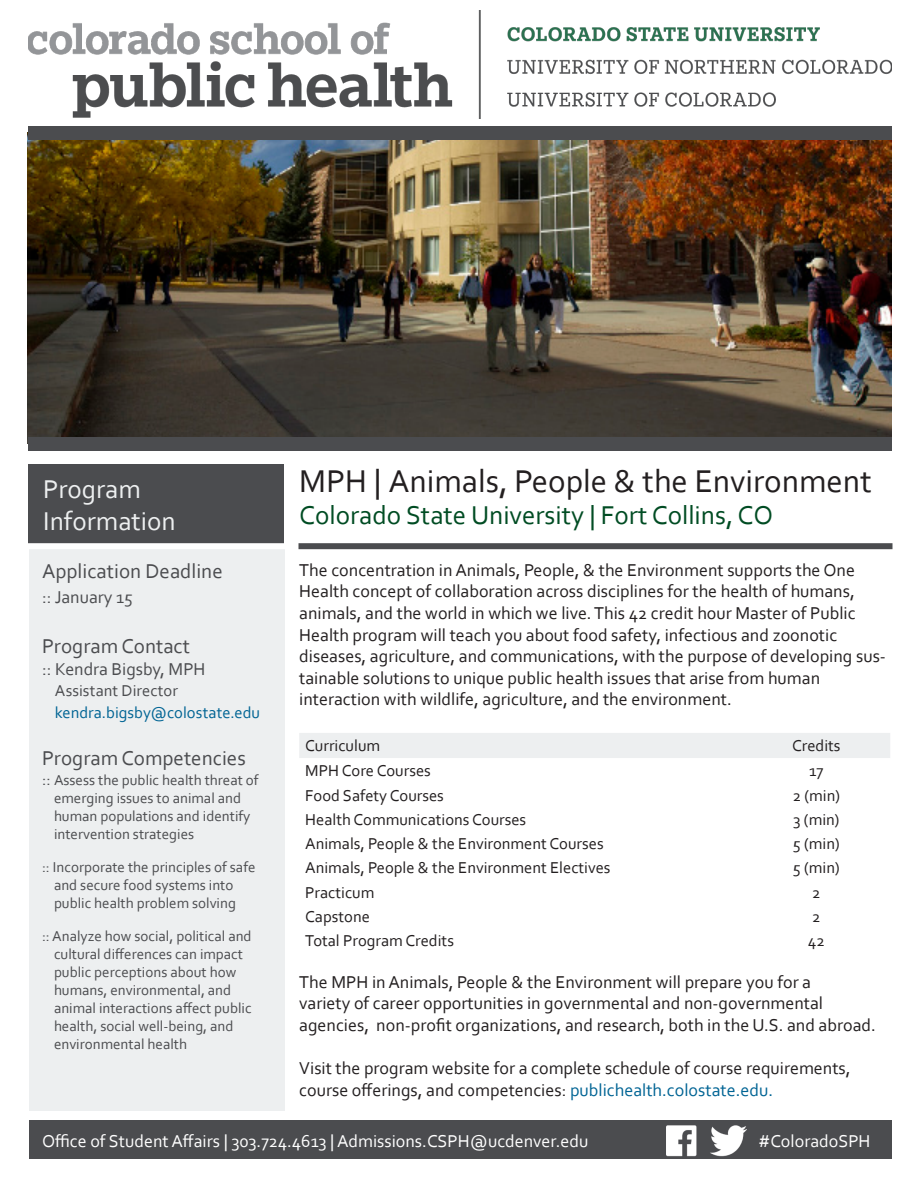
<style>
.page{position:relative;width:918px;height:1188px;background:#fff}
.page>*{position:absolute;margin:0;border:0;box-sizing:border-box;transform-origin:0 0}
.t1{font:33px "Corbel";color:#231f20}
.t2{font:27px "Corbel";color:#004c23}
.t3{font:27px/32.4px "Corbel";color:#edeff0}
.t4{font:21px "Corbel";color:#4b4c4f}
.t5{font:18px/21.6px "Corbel";color:#231f20}
.t6{font:18px "Corbel";color:#fff}
.t7{font:18px "Corbel";color:#4b4c4f}
.t8{font:16.5px "Corbel";color:#231f20}
.t9{font:16.5px "Corbel";color:#006494}
.t10{font:16.5px "Corbel";color:#4b4c4f}
.t11{font:15px "Corbel";color:#4b4c4f}
.s1{font-size:18px;color:#edeff0}
.s2{font-size:16.5px}
.s3{color:#006494}
</style>
<div class="page">
<div style="left:29px;top:1120px;width:863px;height:39px;background:#4b4c4f"></div>
<img style="left:667px;top:1125px;width:80px;height:32px">
<div style="left:29px;top:545px;width:256px;height:565px;background:#edeff0"></div>
<div style="left:298px;top:543px;width:594px;height:6px;background:#4b4c4f"></div>
<div style="left:299px;top:733px;width:591px;height:25px;background:#edeff0"></div>
<img style="left:28px;top:140px;width:863px;height:297px">
<div style="left:28px;top:464px;width:256px;height:81px;background:#4b4c4f"></div>
<div style="left:28px;top:127px;width:864px;height:13px;background:#4b4c4f"></div>
<div style="left:28px;top:437px;width:864px;height:13px;background:#4b4c4f"></div>
<div style="left:24px;top:543px;width:265px;height:6px;background:#fff"></div>
<img style="left:28px;top:10px;width:864px;height:109px">
<p class="t3" style="left:43px;top:472px;width:134px">Program<br>Information</p>
<p class="t1" style="left:299px;top:461px;width:574px">MPH | Animals, People &amp; the Environment</p>
<p class="t2" style="left:299px;top:499px;width:475px">Colorado State University | Fort Collins, CO</p>
<p class="t4" style="left:42px;top:558px;width:182px">Application Deadline</p>
<p class="t7" style="left:42px;top:586px;width:92px">:: January 15</p>
<p class="t4" style="left:42px;top:633px;width:150px">Program Contact</p>
<p class="t7" style="left:42px;top:658px;width:165px">:: Kendra Bigsby, MPH</p>
<p class="t10" style="left:42px;top:681px;width:137px"><span class="s1">::</span> Assistant Director</p>
<p class="t9" style="left:42px;top:702px;width:220px"><span class="s1">::</span> kendra.bigsby@colostate.edu</p>
<p class="t4" style="left:42px;top:745px;width:205px">Program Competencies</p>
<p class="t11" style="left:42px;top:770px;width:218px"><span class="s2">::</span> Assess the public health threat of</p>
<p class="t11" style="left:54px;top:788px;width:189px">emerging issues to animal and</p>
<p class="t11" style="left:54px;top:806px;width:198px">human populations and identify</p>
<p class="t11" style="left:54px;top:824px;width:142px">intervention strategies</p>
<p class="t11" style="left:42px;top:857px;width:215px">:: Incorporate the principles of safe</p>
<p class="t11" style="left:54px;top:875px;width:181px">and secure food systems into</p>
<p class="t11" style="left:54px;top:893px;width:183px">public health problem solving</p>
<p class="t11" style="left:42px;top:926px;width:211px">:: Analyze how social, political and</p>
<p class="t11" style="left:54px;top:944px;width:191px">cultural differences can impact</p>
<p class="t11" style="left:54px;top:962px;width:184px">public perceptions about how</p>
<p class="t11" style="left:54px;top:980px;width:179px">humans, environmental, and</p>
<p class="t11" style="left:54px;top:998px;width:199px">animal interactions affect public</p>
<p class="t11" style="left:54px;top:1016px;width:181px">health, social well-being, and</p>
<p class="t11" style="left:54px;top:1034px;width:135px">environmental health</p>
<p class="t5" style="left:299px;top:559px;width:557px">The concentration in Animals, People, &amp; the Environment supports the One<br>Health concept of collaboration across disciplines for the health of humans,</p>
<p class="t5" style="left:299px;top:602px;width:558px">animals, and the world in which we live. This 42 credit hour Master of Public<br>Health program will teach you about food safety, infectious and zoonotic</p>
<p class="t5" style="left:299px;top:645px;width:588px">diseases, agriculture, and communications, with the purpose of developing sus&shy;tainable solutions to unique public health issues that arise from human</p>
<p class="t5" style="left:299px;top:688px;width:434px">interaction with wildlife, agriculture, and the environment.</p>
<p class="t8" style="left:305px;top:735px;width:76px">Curriculum</p>
<p class="t8" style="left:792px;top:735px;width:50px">Credits</p>
<p class="t8" style="left:305px;top:761px;width:127px">MPH Core Courses</p>
<p class="t8" style="left:809px;top:761px;width:16px">17</p>
<p class="t8" style="left:305px;top:785px;width:140px">Food Safety Courses</p>
<p class="t8" style="left:793px;top:785px;width:49px">2 (min)</p>
<p class="t8" style="left:305px;top:809px;width:223px">Health Communications Courses</p>
<p class="t8" style="left:793px;top:809px;width:48px">3 (min)</p>
<p class="t8" style="left:305px;top:833px;width:300px">Animals, People &amp; the Environment Courses</p>
<p class="t8" style="left:793px;top:833px;width:48px">5 (min)</p>
<p class="t8" style="left:305px;top:858px;width:307px">Animals, People &amp; the Environment Electives</p>
<p class="t8" style="left:793px;top:858px;width:48px">5 (min)</p>
<p class="t8" style="left:305px;top:882px;width:71px">Practicum</p>
<p class="t8" style="left:812px;top:882px;width:10px">2</p>
<p class="t8" style="left:305px;top:906px;width:66px">Capstone</p>
<p class="t8" style="left:812px;top:906px;width:10px">2</p>
<p class="t8" style="left:305px;top:930px;width:150px">Total Program Credits</p>
<p class="t8" style="left:808px;top:930px;width:18px">42</p>
<p class="t5" style="left:299px;top:970px;width:513px">The MPH in Animals, People &amp; the Environment will prepare you for a</p>
<p class="t5" style="left:299px;top:992px;width:525px">variety of career opportunities in governmental and non-governmental</p>
<p class="t5" style="left:299px;top:1014px;width:578px">agencies, non-profit organizations, and research, both in the U.S. and abroad.</p>
<p class="t5" style="left:299px;top:1057px;width:553px">Visit the program website for a complete schedule of course requirements, course offerings, and competencies: <span class="s3">publichealth.colostate.edu.</span></p>
<p class="t6" style="left:42px;top:1130px;width:548px">Office of Student Affairs | 303.724.4613 | Admissions.CSPH@ucdenver.edu</p>
<p class="t6" style="left:759px;top:1130px;width:114px">#ColoradoSPH</p>
</div>
